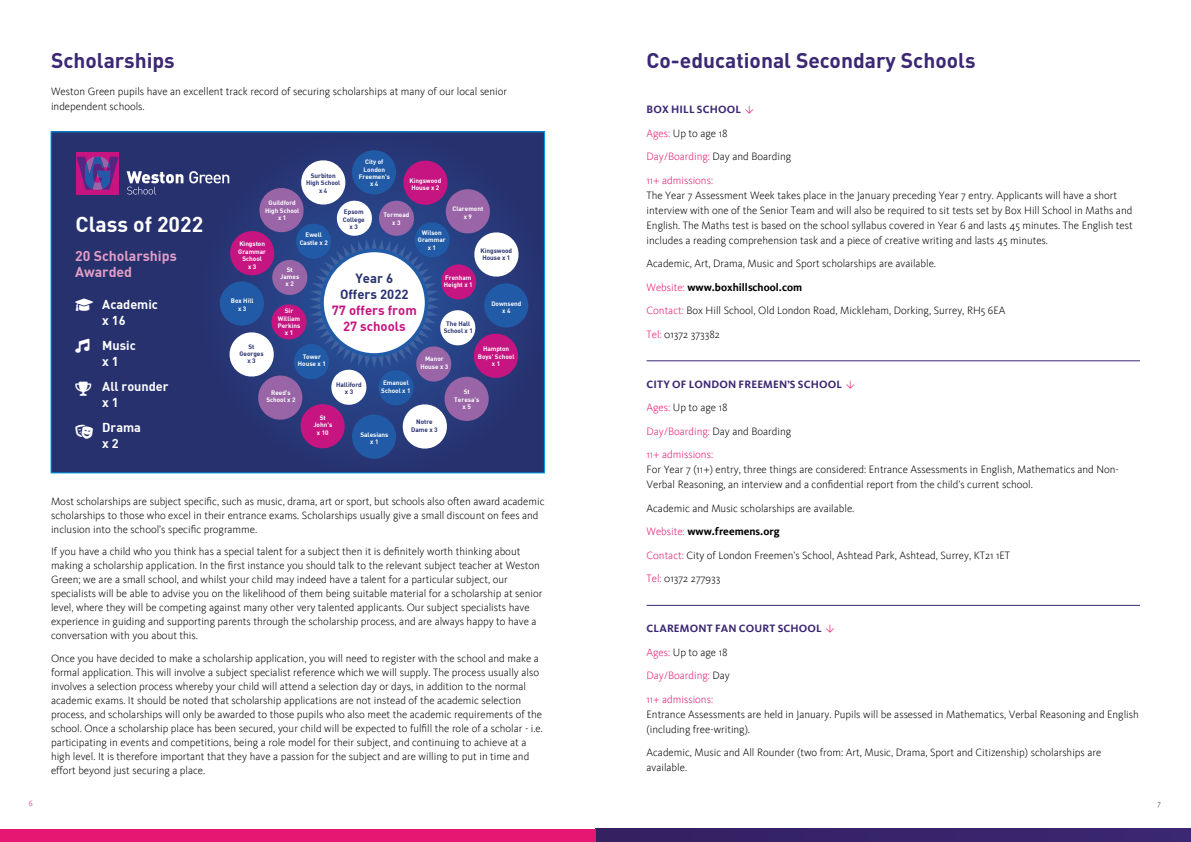
<style>
.page{position:relative;width:1191px;height:842px;background:#fff}
.page>*{position:absolute;margin:0;border:0;box-sizing:border-box;transform-origin:0 0}
.t1{font:21.3px "DIN Bold";color:#fff}
.t2{font:700 21px "DIN";color:#3b2773}
.t3{font:14.1px/16.4px "DIN Bold";color:#e19ec6}
.t4{font:13.1px/15.9px "DIN Bold";color:#c61481;text-align:center}
.t5{font:13.1px/15.9px "DIN Bold";color:#27316e;text-align:center}
.t6{font:12.7px/15.8px "DIN Bold";color:#fff}
.t7{font:300 11px/14px "Kievit OT";color:#000}
.t8{font:300 11px/23.5px "Kievit OT";color:#e61773}
.t9{font:300 8px "Kievit OT";color:#e61773}
.t10{font:300 8px "Kievit OT";color:#3b2773}
.t11{font:6.4px/7.4px "DIN Bold";color:#fff;text-align:center}
.t12{font:6.4px/7.4px "DIN Bold";color:#27316e;text-align:center}
.s1{font-weight:700;color:#3b2773}
.s2{color:#000}
.s3{color:#e61773}
.s4{font-weight:700}
</style>
<div class="page">
<div style="left:595px;top:829px;width:596px;height:13px;background:#37246a"></div>
<div style="left:0;top:829px;width:595px;height:13px;background:#e61773"></div>
<hr style="left:646px;top:361px;width:494px;height:1px;background:#3b2773">
<hr style="left:646px;top:605px;width:494px;height:1px;background:#3b2773">
<div style="left:51px;top:132px;width:493px;height:341px;background:#27316e"></div>
<svg style="left:127px;top:171px;width:56px;height:23px"></svg>
<div style="left:76px;top:152px;width:43px;height:42px;background:#c61481"></div>
<svg style="left:77px;top:156px;width:41px;height:34px"></svg>
<div style="left:352px;top:150px;width:44px;height:44px;background:#215aa6;border-radius:50%"></div>
<div style="left:352px;top:414px;width:44px;height:45px;background:#215aa6;border-radius:50%"></div>
<div style="left:484px;top:283px;width:44px;height:45px;background:#215aa6;border-radius:50%"></div>
<svg style="left:189px;top:157px;width:332px;height:295px"></svg>
<h2 class="t2" style="left:51px;top:47px;width:125px">Scholarships</h2>
<p class="t7" style="left:51px;top:84px;width:457px;line-height:15px">Weston Green pupils have an excellent track record of securing scholarships at many of our local senior independent schools.</p>
<h1 class="t1" style="left:75px;top:211px;width:129px">Class of 2022</h1>
<p class="t3" style="left:75px;top:247px;width:103px">20 Scholarships<br>Awarded</p>
<p class="t6" style="left:102px;top:296px;width:57px">Academic x 16</p>
<p class="t6" style="left:102px;top:337px;width:35px">Music x 1</p>
<p class="t6" style="left:102px;top:378px;width:68px">All rounder x 1</p>
<p class="t6" style="left:102px;top:419px;width:40px">Drama x 2</p>
<p class="t12" style="left:306px;top:171px;width:36px">Surbiton<br>High School x 4</p>
<p class="t11" style="left:359px;top:158px;width:33px">City of<br>London<br>Freemen's x 4</p>
<p class="t11" style="left:409px;top:176px;width:33px;text-align:left">Kingswood<br>House x 2</p>
<p class="t11" style="left:265px;top:199px;width:36px">Guildford<br>High School x 1</p>
<p class="t11" style="left:452px;top:205px;width:32px">Claremont x 9</p>
<p class="t12" style="left:480px;top:246px;width:33px;text-align:left">Kingswood<br>House x 1</p>
<p class="t12" style="left:343px;top:208px;width:24px">Epsom<br>College x 3</p>
<p class="t11" style="left:383px;top:211px;width:28px">Tormead x 3</p>
<p class="t11" style="left:418px;top:229px;width:29px">Wilson<br>Grammar x 1</p>
<p class="t11" style="left:444px;top:274px;width:30px;text-align:left">Frenham<br>Height x 1</p>
<p class="t11" style="left:300px;top:231px;width:30px">Ewell<br>Castle x 2</p>
<p class="t11" style="left:238px;top:240px;width:29px">Kingston<br>Grammar<br>School<br>x 3</p>
<p class="t11" style="left:280px;top:265px;width:20px">St<br>James x 2</p>
<p class="t11" style="left:278px;top:307px;width:24px">Sir<br>William<br>Perkins x 1</p>
<p class="t5" style="left:340px;top:270px;width:70px">Year 6<br>Offers 2022</p>
<p class="t4" style="left:332px;top:302px;width:87px">77 offers from<br>27 schools</p>
<p class="t11" style="left:231px;top:297px;width:24px">Box Hill x 3</p>
<p class="t11" style="left:491px;top:299px;width:32px">Downsend x 4</p>
<p class="t11" style="left:478px;top:345px;width:38px">Hampton<br>Boys' School x 1</p>
<p class="t11" style="left:454px;top:388px;width:26px">St<br>Teresa's x 5</p>
<p class="t12" style="left:444px;top:320px;width:31px">The Hall<br>School x 1</p>
<p class="t12" style="left:239px;top:342px;width:26px">St<br>Georges x 3</p>
<p class="t11" style="left:298px;top:352px;width:29px">Tower<br>House x 1</p>
<p class="t11" style="left:420px;top:355px;width:29px">Manor<br>House x 3</p>
<p class="t11" style="left:381px;top:379px;width:31px;text-align:left">Emanuel<br>School x 1</p>
<p class="t12" style="left:336px;top:381px;width:27px">Halliford x 3</p>
<p class="t11" style="left:266px;top:388px;width:31px">Reed's<br>School x 2</p>
<p class="t11" style="left:313px;top:413px;width:20px">St<br>John's x 10</p>
<p class="t11" style="left:360px;top:430px;width:29px">Salesians x 1</p>
<p class="t12" style="left:411px;top:418px;width:28px">Notre<br>Dame x 3</p>
<p class="t7" style="left:51px;top:494px;width:495px">Most scholarships are subject specific, such as music, drama, art or sport, but schools also often award academic scholarships to those who excel in their entrance exams. Scholarships usually give a small discount on fees and inclusion into the school’s specific programme.</p>
<p class="t7" style="left:51px;top:544px;width:493px">If you have a child who you think has a special talent for a subject then it is definitely worth thinking about making a scholarship application. In the first instance you should talk to the relevant subject teacher at Weston Green; we are a small school, and whilst your child may indeed have a talent for a particular subject, our specialists will be able to advise you on the likelihood of them being suitable material for a scholarship at senior level, where they will be competing against many other very talented applicants. Our subject specialists have experience in guiding and supporting parents through the scholarship process, and are always happy to have a conversation with you about this.</p>
<p class="t7" style="left:51px;top:651px;width:493px">Once you have decided to make a scholarship application, you will need to register with the school and make a formal application. This will involve a subject specialist reference which we will supply. The process usually also involves a selection process whereby your child will attend a selection day or days, in addition to the normal academic exams. It should be noted that scholarship applications are not instead of the academic selection process, and scholarships will only be awarded to those pupils who also meet the academic requirements of the school. Once a scholarship place has been secured, your child will be expected to fulfill the role of a scholar - i.e. participating in events and competitions, being a role model for their subject, and continuing to achieve at a high level. It is therefore important that they have a passion for the subject and are willing to put in time and effort beyond just securing a place.</p>
<h2 class="t2" style="left:646px;top:47px;width:330px">Co-educational Secondary Schools</h2>
<p class="t8" style="left:646px;top:98px;width:146px"><span class="s1">BOX HILL SCHOOL</span> □□■<br>Ages: <span class="s2">Up to age 18<br></span>Day/Boarding: <span class="s2">Day and Boarding<br></span>11+ admissions:</p>
<p class="t7" style="left:646px;top:188px;width:488px;line-height:15px">The Year 7 Assessment Week takes place in the January preceding Year 7 entry. Applicants will have a short interview with one of the Senior Team and will also be required to sit tests set by Box Hill School in Maths and English. The Maths test is based on the school syllabus covered in Year 6 and lasts 45 minutes. The English test includes a reading comprehension task and a piece of creative writing and lasts 45 minutes.</p>
<p class="t7" style="left:646px;top:252px;width:360px;line-height:23.5px">Academic, Art, Drama, Music and Sport scholarships are available.<br><span class="s3">Website:</span> <span class="s4">www.boxhillschool.com<br></span><span class="s3">Contact:</span> Box Hill School, Old London Road, Mickleham, Dorking, Surrey, RH5 6EA <span class="s3">Tel:</span> 01372 373382</p>
<p class="t8" style="left:646px;top:372px;width:209px"><span class="s1">CITY OF LONDON FREEMEN’S SCHOOL</span> □□■<br>Ages: <span class="s2">Up to age 18<br></span>Day/Boarding: <span class="s2">Day and Boarding<br></span>11+ admissions:</p>
<p class="t7" style="left:646px;top:462px;width:474px;line-height:15px">For Year 7 (11+) entry, three things are considered: Entrance Assessments in English, Mathematics and Non-<br>Verbal Reasoning, an interview and a confidential report from the child’s current school.</p>
<p class="t7" style="left:646px;top:496px;width:365px;line-height:23.5px">Academic and Music scholarships are available.<br><span class="s3">Website:</span> <span class="s4">www.freemens.org<br></span><span class="s3">Contact:</span> City of London Freemen’s School, Ashtead Park, Ashtead, Surrey, KT21 1ET <span class="s3">Tel:</span> 01372 277933</p>
<p class="t8" style="left:646px;top:617px;width:189px"><span class="s1">CLAREMONT FAN COURT SCHOOL</span> □□■<br>Ages: <span class="s2">Up to age 18<br></span>Day/Boarding: <span class="s2">Day<br></span>11+ admissions:</p>
<p class="t7" style="left:646px;top:707px;width:494px;line-height:15px">Entrance Assessments are held in January. Pupils will be assessed in Mathematics, Verbal Reasoning and English (including free-writing).</p>
<p class="t7" style="left:646px;top:745px;width:456px;line-height:15px">Academic, Music and All Rounder (two from: Art, Music, Drama, Sport and Citizenship) scholarships are available.</p>
<p class="t9" style="left:29px;top:799px;width:5px">6</p>
<p class="t10" style="left:1157px;top:799px;width:5px">7</p>
</div>
